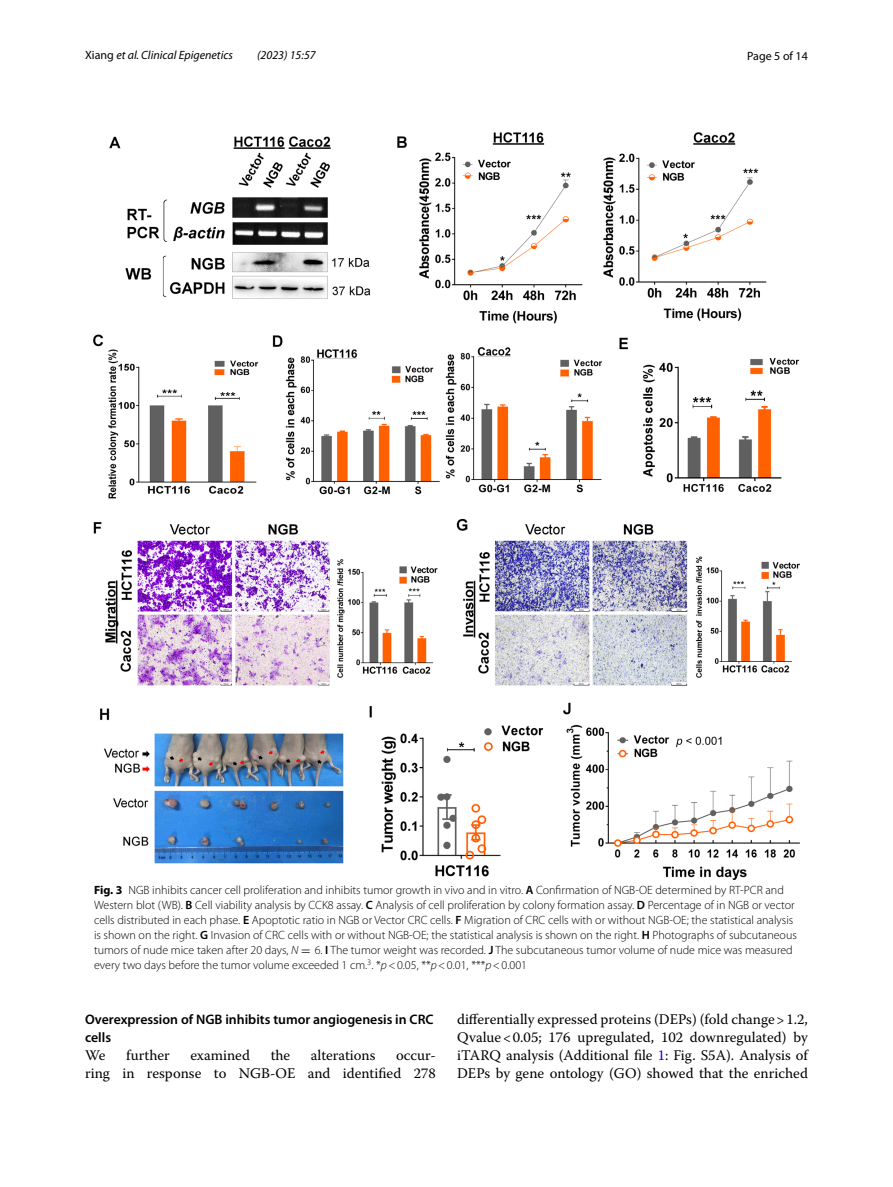
<style>
.page{position:relative;width:893px;height:1187px;background:#fff}
.page>*{position:absolute;margin:0;border:0;box-sizing:border-box;transform-origin:0 0}
.t1{font:14.7px/18px "Warnock Pro";color:#000;text-align:right}
.t2{font:600 13.8px/18px "Myriad Pro";color:#000}
.t3{font:300 12px/15px "Myriad Pro";color:#000}
.t4{font:italic 12px "Myriad Pro";color:#000}
.t5{font:12px "Myriad Pro";color:#000}
.s1{font-style:normal}
.s2{font-weight:700}
.s3{font-weight:600}
.s4{font-style:italic}
.s5{font-family:"MTSY";font-weight:400}
.s6{color:#00f}
</style>
<div class="page">
<img style="left:94px;top:133px;width:705px;height:746px">
<p class="t4" style="left:85px;top:48px;width:150px"><span class="s1">Xiang</span> et al. Clinical Epigenetics</p>
<p class="t4" style="left:257px;top:48px;width:60px">(2023) 15:57</p>
<p class="t5" style="left:747px;top:48px;width:62px">Page 5 of 14</p>
<p class="t3" style="left:94px;top:882px;width:704px"><span class="s2">Fig. 3</span> NGB inhibits cancer cell proliferation and inhibits tumor growth in vivo and in vitro. <span class="s3">A</span> Confirmation of NGB-OE determined by RT-PCR and Western blot (WB). <span class="s3">B</span> Cell viability analysis by CCK8 assay. <span class="s3">C</span> Analysis of cell proliferation by colony formation assay. <span class="s3">D</span> Percentage of in NGB or vector cells distributed in each phase. <span class="s3">E</span> Apoptotic ratio in NGB or Vector CRC cells. <span class="s3">F</span> Migration of CRC cells with or without NGB-OE; the statistical analysis is shown on the right. <span class="s3">G</span> Invasion of CRC cells with or without NGB-OE; the statistical analysis is shown on the right. <span class="s3">H</span> Photographs of subcutaneous tumors of nude mice taken after 20 days, <span class="s4">N</span> <span class="s5">=</span> 6. <span class="s3">I</span> The tumor weight was recorded. <span class="s3">J</span> The subcutaneous tumor volume of nude mice was measured every two days before the tumor volume exceeded 1 cm.<sup>3</sup>. *<span class="s4">p</span>&lt;0.05, **<span class="s4">p</span>&lt;0.01, ***<span class="s4">p</span>&lt;0.001</p>
<p class="t2" style="left:85px;top:1009px;width:350px">Overexpression of NGB inhibits tumor angiogenesis in CRC cells</p>
<p class="t1" style="left:85px;top:1045px;width:22px">We</p>
<p class="t1" style="left:126px;top:1045px;width:45px">further</p>
<p class="t1" style="left:190px;top:1045px;width:61px">examined</p>
<p class="t1" style="left:271px;top:1045px;width:21px">the</p>
<p class="t1" style="left:311px;top:1045px;width:66px">alterations</p>
<p class="t1" style="left:85px;top:1045px;width:352px">occur-<br>ring in response to NGB-OE and identified 278</p>
<p class="t1" style="left:457px;top:1010px;width:352px;text-align:justify">differentially expressed proteins (DEPs) (fold change&gt;1.2, Qvalue&lt;0.05; 176 upregulated, 102 downregulated) by iTARQ analysis (Additional file <span class="s6">1</span>: Fig. S5A). Analysis of DEPs by gene ontology (GO) showed that the enriched</p>
</div>
